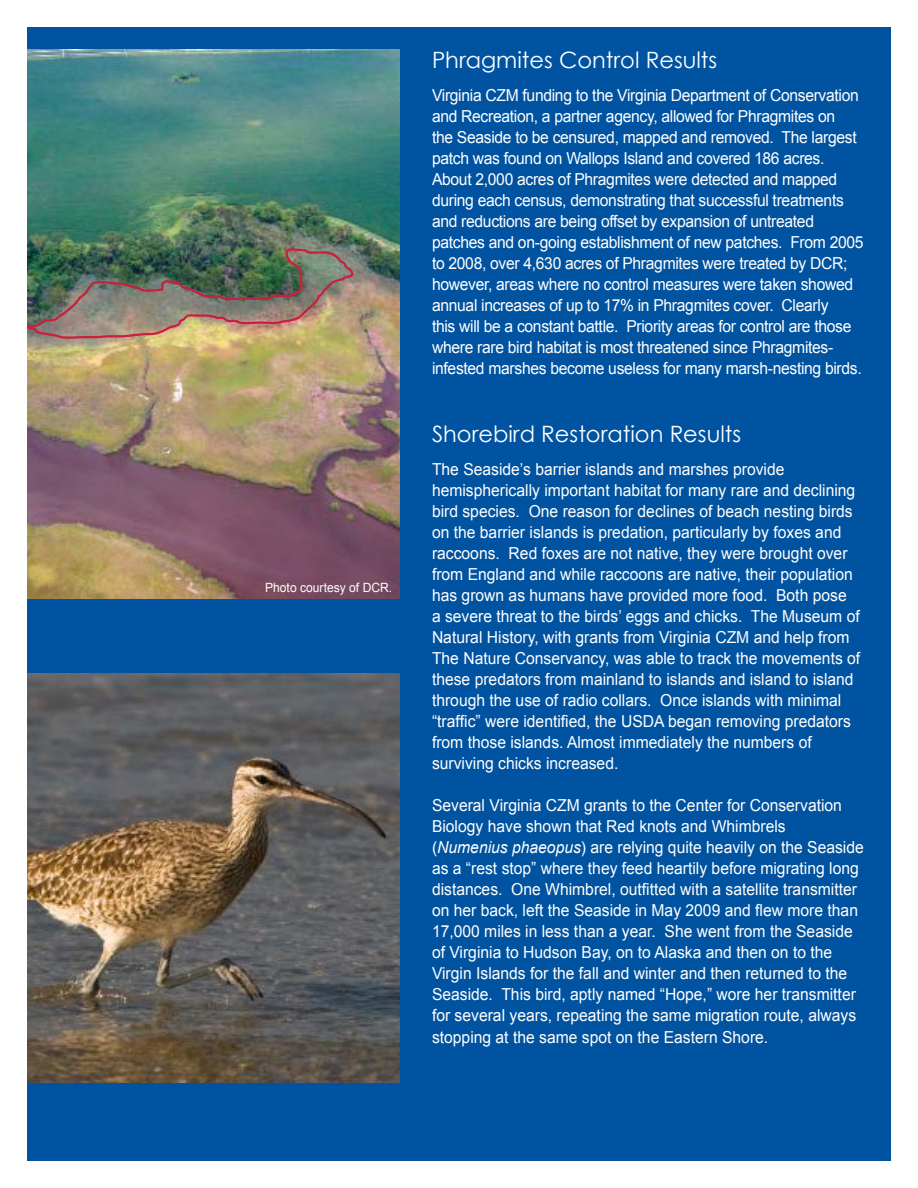
<style>
.page{position:relative;width:918px;height:1188px;background:#fff}
.page>*{position:absolute;margin:0;border:0;box-sizing:border-box;transform-origin:0 0}
.t1{font:22.5px "Century Gothic";color:#fff}
.t2{font:16.5px/21px "Arial";color:#fff;scale:.95 1}
.t3{font:16.5px/21px "Arial";letter-spacing:-.02em;color:#fff;scale:.95 1}
.t4{font:12.75px "Arial";color:#fff;scale:.95 1}
.s1{font-style:italic}
</style>
<div class="page">
<div style="left:27px;top:27px;width:864px;height:1134px;background:#0053a1"></div>
<img style="left:27px;top:674px;width:373px;height:409px">
<img style="left:27px;top:50px;width:373px;height:548px">
<img style="left:27px;top:181px;width:328px;height:160px">
<p class="t4" style="left:265px;top:580px;width:135px">Photo courtesy of DCR.</p>
<h1 class="t1" style="left:432px;top:44px;width:287px">Phragmites Control Results</h1>
<p class="t3" style="left:432px;top:85px;width:456px">Virginia CZM funding to the Virginia Department of Conservation and Recreation, a partner agency, allowed for Phragmites on<br>the Seaside to be censured, mapped and removed. The largest patch was found on Wallops Island and covered 186 acres.<br>About 2,000 acres of Phragmites were detected and mapped during each census, demonstrating that successful treatments and reductions are being offset by expansion of untreated patches and on-going establishment of new patches. From 2005 to 2008, over 4,630 acres of Phragmites were treated by DCR; however, areas where no control measures were taken showed annual increases of up to 17% in Phragmites cover. Clearly<br>this will be a constant battle. Priority areas for control are those where rare bird habitat is most threatened since Phragmites&shy;infested marshes become useless for many marsh-nesting birds.</p>
<h1 class="t1" style="left:432px;top:419px;width:311px">Shorebird Restoration Results</h1>
<p class="t2" style="left:432px;top:459px;width:452px">The Seaside’s barrier islands and marshes provide hemispherically important habitat for many rare and declining bird species. One reason for declines of beach nesting birds on the barrier islands is predation, particularly by foxes and raccoons. Red foxes are not native, they were brought over from England and while raccoons are native, their population has grown as humans have provided more food. Both pose<br>a severe threat to the birds’ eggs and chicks. The Museum of Natural History, with grants from Virginia CZM and help from The Nature Conservancy, was able to track the movements of these predators from mainland to islands and island to island through the use of radio collars. Once islands with minimal “traffic” were identified, the USDA began removing predators from those islands. Almost immediately the numbers of surviving chicks increased.</p>
<p class="t2" style="left:432px;top:795px;width:456px">Several Virginia CZM grants to the Center for Conservation Biology have shown that Red knots and Whimbrels (<span class="s1">Numenius phaeopus</span>) are relying quite heavily on the Seaside as a “rest stop” where they feed heartily before migrating long distances. One Whimbrel, outfitted with a satellite transmitter on her back, left the Seaside in May 2009 and flew more than 17,000 miles in less than a year. She went from the Seaside of Virginia to Hudson Bay, on to Alaska and then on to the Virgin Islands for the fall and winter and then returned to the Seaside. This bird, aptly named “Hope,” wore her transmitter for several years, repeating the same migration route, always stopping at the same spot on the Eastern Shore.</p>
</div>
